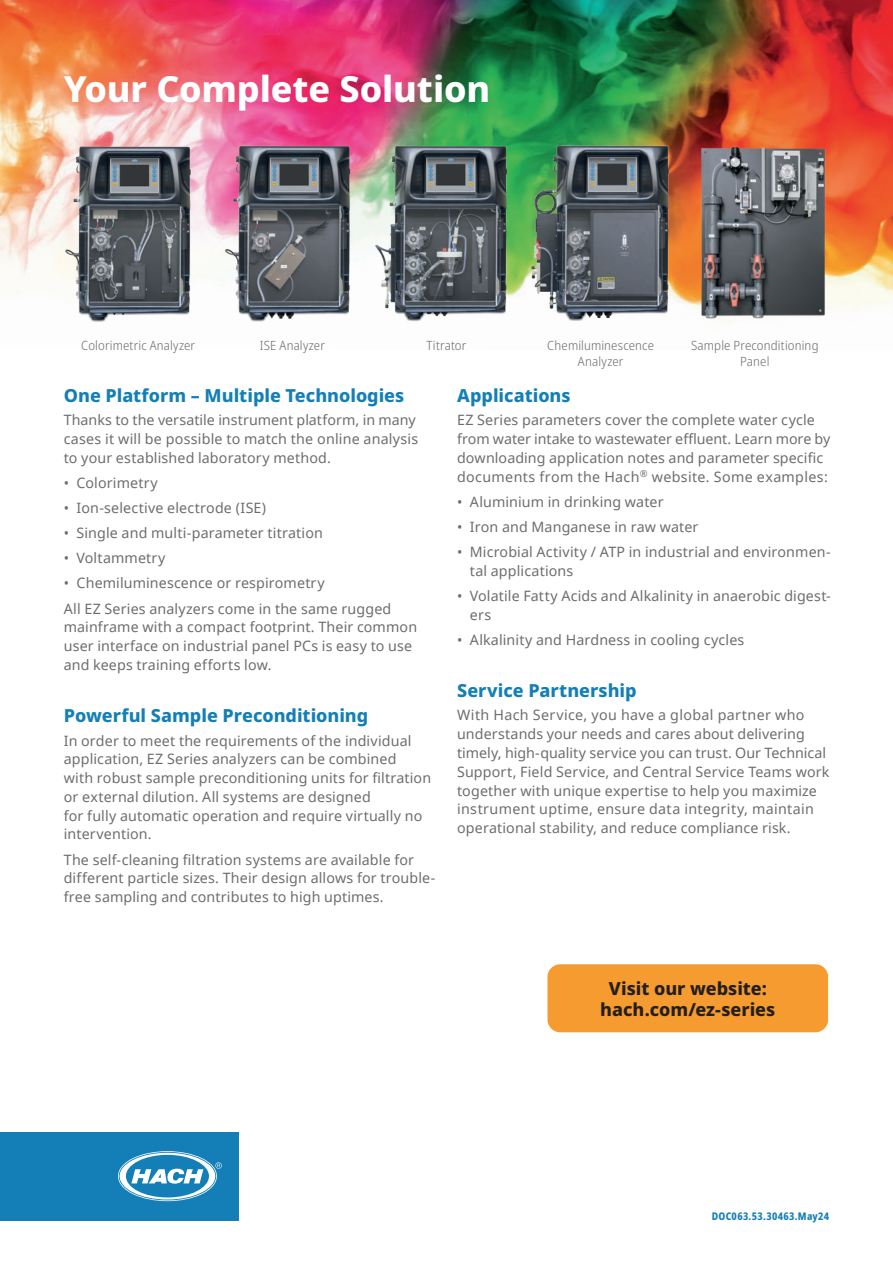
<style>
.page{position:relative;width:893px;height:1263px;background:#fff}
.page>*{position:absolute;margin:0;border:0;box-sizing:border-box;transform-origin:0 0}
.t1{font:800 36px "Noto Sans";letter-spacing:-.005em;color:#fff}
.t2{font:800 18px "Noto Sans";color:#147fb7}
.t3{font:800 18px/21px "Noto Sans";color:#231f20;text-align:center}
.t4{font:14.25px/18.8px "Noto Sans";letter-spacing:.01em;color:#6c6d70}
.t5{font:300 semi-condensed 12.75px/16.5px "Noto Sans";letter-spacing:.01em;color:#6c6d70;text-align:center}
.t6{font:800 condensed 10.5px "Noto Sans";letter-spacing:.025em;color:#147fb7}
</style>
<div class="page">
<img style="left:0;top:0;width:893px;height:321px">
<img style="left:224px;top:145px;width:135px;height:177px">
<img style="left:375px;top:145px;width:138px;height:177px">
<img style="left:530px;top:145px;width:150px;height:175px">
<img style="left:693px;top:145px;width:134px;height:176px">
<img style="left:64px;top:145px;width:133px;height:177px">
<div style="left:0;top:1132px;width:238px;height:88px;background:#147fb7"></div>
<svg style="left:118px;top:1151px;width:104px;height:50px"></svg>
<div style="left:547px;top:964px;width:281px;height:68px;background:#f59b2f;border-radius:13px"></div>
<h1 class="t1" style="left:64px;top:63px;width:428px">Your Complete Solution</h1>
<p class="t5" style="left:81px;top:337px;width:115px">Colorimetric Analyzer</p>
<p class="t5" style="left:260px;top:337px;width:67px">ISE Analyzer</p>
<p class="t5" style="left:547px;top:337px;width:108px">Chemiluminescence<br>Analyzer</p>
<p class="t5" style="left:427px;top:337px;width:41px">Titrator</p>
<p class="t5" style="left:691px;top:337px;width:129px">Sample Preconditioning<br>Panel</p>
<p class="t2" style="left:64px;top:382px;width:342px">One Platform – Multiple Technologies</p>
<p class="t4" style="left:64px;top:410px;width:356px">Thanks to the versatile instrument platform, in many cases it will be possible to match the online analysis to your established laboratory method.</p>
<p class="t4" style="left:64px;top:473px;width:95px">• Colorimetry</p>
<p class="t4" style="left:64px;top:498px;width:204px">• Ion-selective electrode (ISE)</p>
<p class="t4" style="left:64px;top:523px;width:261px">• Single and multi-parameter titration</p>
<p class="t4" style="left:64px;top:548px;width:103px">• Voltammetry</p>
<p class="t4" style="left:64px;top:570px;width:329px;line-height:25px">• Chemiluminescence or respirometry<br>All EZ Series analyzers come in the same rugged</p>
<p class="t4" style="left:64px;top:617px;width:355px">mainframe with a compact footprint. Their common user interface on industrial panel PCs is easy to use and keeps training efforts low.</p>
<p class="t2" style="left:64px;top:703px;width:306px">Powerful Sample Preconditioning</p>
<p class="t4" style="left:64px;top:731px;width:369px">In order to meet the requirements of the individual application, EZ Series analyzers can be combined<br>with robust sample preconditioning units for filtration or external dilution. All systems are designed<br>for fully automatic operation and require virtually no intervention.</p>
<p class="t4" style="left:64px;top:850px;width:373px">The self-cleaning filtration systems are available for different particle sizes. Their design allows for trouble&shy;free sampling and contributes to high uptimes.</p>
<p class="t2" style="left:457px;top:382px;width:115px">Applications</p>
<p class="t4" style="left:457px;top:410px;width:375px">EZ Series parameters cover the complete water cycle from water intake to wastewater effluent. Learn more by downloading application notes and parameter specific documents from the Hach<sup>®</sup> website. Some examples:</p>
<p class="t4" style="left:457px;top:492px;width:208px">• Aluminium in drinking water</p>
<p class="t4" style="left:457px;top:517px;width:243px">• Iron and Manganese in raw water</p>
<p class="t4" style="left:470px;top:542px;width:362px;text-indent:-13px">• Microbial Activity / ATP in industrial and environmen&shy;tal applications</p>
<p class="t4" style="left:470px;top:586px;width:362px;text-indent:-13px">• Volatile Fatty Acids and Alkalinity in anaerobic digest&shy;ers</p>
<p class="t4" style="left:457px;top:630px;width:289px">• Alkalinity and Hardness in cooling cycles</p>
<p class="t2" style="left:457px;top:677px;width:181px">Service Partnership</p>
<p class="t4" style="left:457px;top:705px;width:374px">With Hach Service, you have a global partner who understands your needs and cares about delivering timely, high-quality service you can trust. Our Technical Support, Field Service, and Central Service Teams work together with unique expertise to help you maximize instrument uptime, ensure data integrity, maintain operational stability, and reduce compliance risk.</p>
<p class="t3" style="left:600px;top:978px;width:177px">Visit our website: hach.com/ez-series</p>
<p class="t6" style="left:712px;top:1209px;width:119px">DOC063.53.30463.May24</p>
</div>
